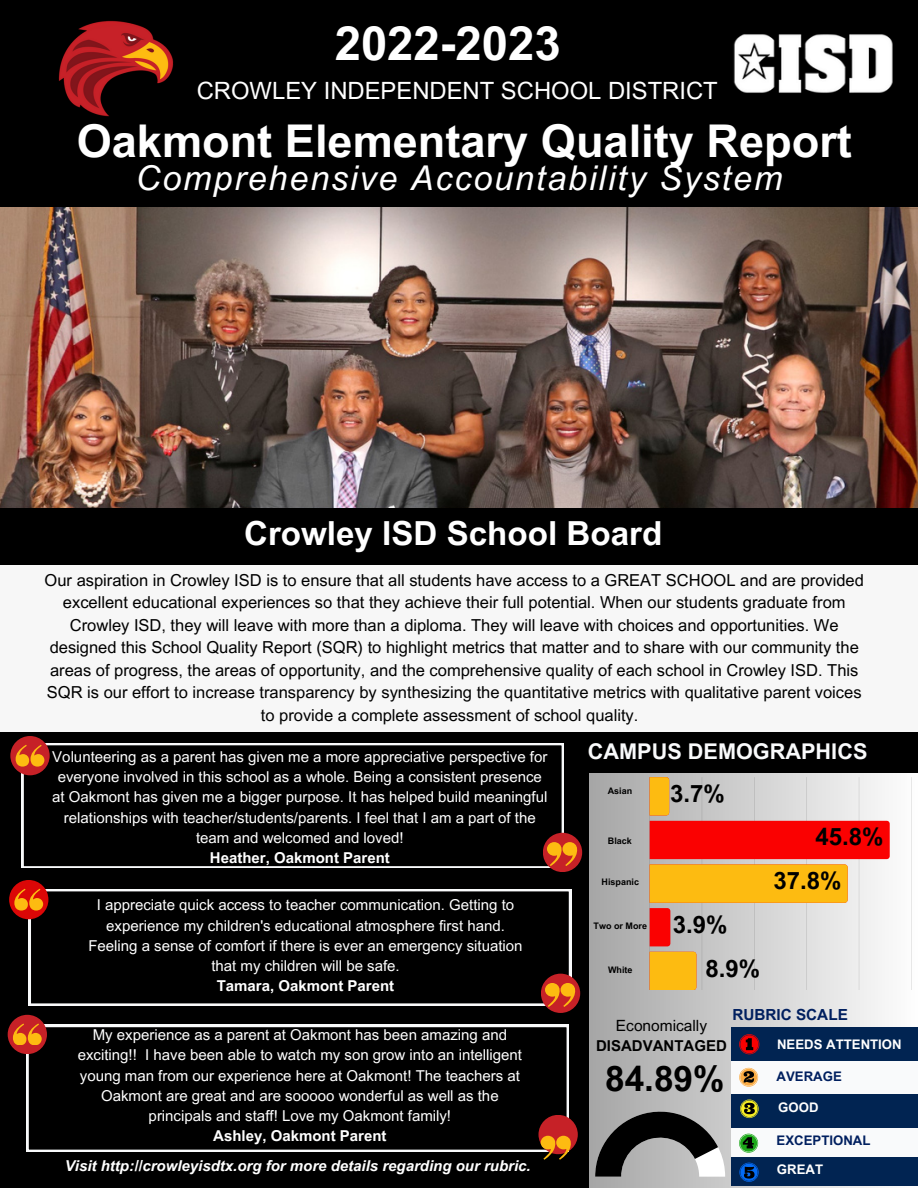
<style>
.page{position:relative;width:918px;height:1188px;background:#000}
.page>*{position:absolute;margin:0;border:0;box-sizing:border-box;transform-origin:0 0}
.t1{font:700 47.25px "Arial MT Pro";color:#fff}
.t2{font:700 45.15px "Arial MT Pro";color:#fff}
.t3{font:700 35.25px "Arial MT Pro";color:#000}
.t4{font:italic 34.2px "Arial MT Pro";letter-spacing:.055em;color:#fff}
.t5{font:700 33.15px "Arial MT Pro";color:#fff}
.t6{font:700 24px "Arial MT Pro";color:#000}
.t7{font:23.85px "Arial MT Pro";color:#fff}
.t8{font:700 21.75px "Arial MT Pro";color:#f9fafb}
.t9{font:16.5px/22.5px "Arial MT Pro";color:#000;text-align:center}
.t10{font:15.45px "Arial MT Pro";color:#000}
.t11{font:700 15.3px "Arial MT Pro";color:#001f5f}
.t12{font:15px/20.2px "Arial MT Pro";color:#fff;text-align:center}
.t13{font:700 15px "Arial MT Pro";color:#fff}
.t14{font:italic 700 15px "Arial MT Pro";color:#fff}
.t15{font:700 15px "Arial MT Pro";color:#000}
.t16{font:700 13.2px "Arial MT Pro";color:#fff}
.t17{font:700 13.2px "Arial MT Pro";color:#001f5f}
.t18{font:700 9px "Arial MT Pro";color:#000}
</style>
<div class="page">
<img style="left:733px;top:34px;width:160px;height:59px">
<img style="left:58px;top:20px;width:116px;height:97px">
<svg style="left:22px;top:743px;width:542px;height:125px"></svg>
<div style="left:10px;top:736px;width:40px;height:39px;background:#c62127;border-radius:50%"></div>
<svg style="left:16px;top:745px;width:28px;height:21px"></svg>
<div style="left:543px;top:833px;width:39px;height:39px;background:#c62127;border-radius:50%"></div>
<svg style="left:547px;top:842px;width:31px;height:24px"></svg>
<svg style="left:29px;top:889px;width:542px;height:117px"></svg>
<div style="left:541px;top:974px;width:39px;height:39px;background:#c62127;border-radius:50%"></div>
<svg style="left:545px;top:983px;width:31px;height:24px"></svg>
<svg style="left:27px;top:1025px;width:542px;height:127px"></svg>
<div style="left:590px;top:732px;width:328px;height:456px;background:linear-gradient(to right,#a6a6a6,#fefefe)"></div>
<div style="left:0;top:564px;width:918px;height:168px;background:#f7f7f7"></div>
<div style="left:590px;top:732px;width:328px;height:41px;background:#000"></div>
<svg style="left:649px;top:777px;width:263px;height:213px;background:#e8ae94"></svg>
<svg style="left:886px;top:821px;width:4px;height:38px"></svg>
<svg style="left:667px;top:908px;width:3px;height:38px"></svg>
<svg style="left:666px;top:777px;width:3px;height:38px"></svg>
<svg style="left:845px;top:864px;width:3px;height:39px"></svg>
<div style="left:650px;top:952px;width:46px;height:38px;background:#fdbb11"></div>
<div style="left:538px;top:1115px;width:40px;height:39px;background:#c62127;border-radius:50%"></div>
<svg style="left:541px;top:1136px;width:31px;height:23px"></svg>
<div style="left:731px;top:1028px;width:187px;height:158px;background:#012452"></div>
<div style="left:731px;top:1061px;width:187px;height:33px;background:#f9fafb"></div>
<div style="left:731px;top:1129px;width:187px;height:28px;background:#f9fafb"></div>
<svg style="left:739px;top:1034px;width:20px;height:20px"></svg>
<svg style="left:739px;top:1068px;width:19px;height:19px"></svg>
<svg style="left:740px;top:1100px;width:19px;height:18px"></svg>
<svg style="left:739px;top:1134px;width:19px;height:19px"></svg>
<svg style="left:739px;top:1163px;width:20px;height:19px"></svg>
<svg style="left:595px;top:1112px;width:130px;height:65px"></svg>
<div style="left:9px;top:880px;width:39px;height:39px;background:#db0707;border-radius:50%"></div>
<svg style="left:14px;top:889px;width:29px;height:21px"></svg>
<div style="left:8px;top:1015px;width:39px;height:39px;background:#c62127;border-radius:50%"></div>
<svg style="left:13px;top:1024px;width:29px;height:21px"></svg>
<img style="left:0;top:207px;width:918px;height:301px">
<p class="t1" style="left:335px;top:25px;width:228px">2022-2023</p>
<p class="t7" style="left:197px;top:82px;width:523px">CROWLEY INDEPENDENT SCHOOL DISTRICT</p>
<p class="t2" style="left:77px;top:124px;width:777px">Oakmont Elementary Quality Report</p>
<p class="t4" style="left:136px;top:166px;width:648px">Comprehensive Accountability System</p>
<p class="t5" style="left:244px;top:521px;width:420px">Crowley ISD School Board</p>
<p class="t9" style="left:45px;top:571px;width:821px">Our aspiration in Crowley ISD is to ensure that all students have access to a GREAT SCHOOL and are provided excellent educational experiences so that they achieve their full potential. When our students graduate from Crowley ISD, they will leave with more than a diploma. They will leave with choices and opportunities. We designed this School Quality Report (SQR) to highlight metrics that matter and to share with our community the areas of progress, the areas of opportunity, and the comprehensive quality of each school in Crowley ISD. This SQR is our effort to increase transparency by synthesizing the quantitative metrics with qualitative parent voices to provide a complete assessment of school quality.</p>
<p class="t12" style="left:52px;top:748px;width:497px">Volunteering as a parent has given me a more appreciative perspective for everyone involved in this school as a whole. Being a consistent presence at Oakmont has given me a bigger purpose. It has helped build meaningful relationships with teacher/students/parents. I feel that I am a part of the team and welcomed and loved!</p>
<p class="t13" style="left:210px;top:852px;width:181px">Heather, Oakmont Parent</p>
<p class="t12" style="left:88px;top:897px;width:436px">I appreciate quick access to teacher communication. Getting to experience my children's educational atmosphere first hand.<br>Feeling a sense of comfort if there is ever an emergency situation that my children will be safe.</p>
<p class="t13" style="left:217px;top:980px;width:179px">Tamara, Oakmont Parent</p>
<p class="t12" style="left:78px;top:1027px;width:446px">My experience as a parent at Oakmont has been amazing and exciting!! I have been able to watch my son grow into an intelligent young man from our experience here at Oakmont! The teachers at Oakmont are great and are sooooo wonderful as well as the principals and staff! Love my Oakmont family!</p>
<p class="t13" style="left:213px;top:1131px;width:175px">Ashley, Oakmont Parent</p>
<p class="t14" style="left:65px;top:1161px;width:467px">Visit http://crowleyisdtx.org for more details regarding our rubric.</p>
<p class="t8" style="left:588px;top:743px;width:281px">CAMPUS DEMOGRAPHICS</p>
<p class="t18" style="left:608px;top:787px;width:26px">Asian</p>
<p class="t18" style="left:608px;top:837px;width:26px">Black</p>
<p class="t18" style="left:602px;top:879px;width:39px">Hispanic</p>
<p class="t18" style="left:594px;top:923px;width:55px">Two or More</p>
<p class="t18" style="left:608px;top:966px;width:26px">White</p>
<p class="t6" style="left:670px;top:785px;width:56px">3.7%</p>
<p class="t6" style="left:673px;top:915px;width:56px">3.9%</p>
<p class="t6" style="left:705px;top:960px;width:56px">8.9%</p>
<p class="t6" style="left:815px;top:828px;width:70px">45.8%</p>
<p class="t6" style="left:773px;top:871px;width:70px">37.8%</p>
<p class="t11" style="left:732px;top:1009px;width:117px">RUBRIC SCALE</p>
<p class="t16" style="left:777px;top:1039px;width:126px">NEEDS ATTENTION</p>
<p class="t17" style="left:777px;top:1071px;width:67px">AVERAGE</p>
<p class="t16" style="left:778px;top:1103px;width:42px">GOOD</p>
<p class="t17" style="left:777px;top:1135px;width:95px">EXCEPTIONAL</p>
<p class="t16" style="left:777px;top:1165px;width:48px">GREAT</p>
<p class="t10" style="left:616px;top:1020px;width:93px">Economically</p>
<p class="t15" style="left:596px;top:1040px;width:132px">DISADVANTAGED</p>
<p class="t3" style="left:605px;top:1066px;width:121px">84.89%</p>
</div>
